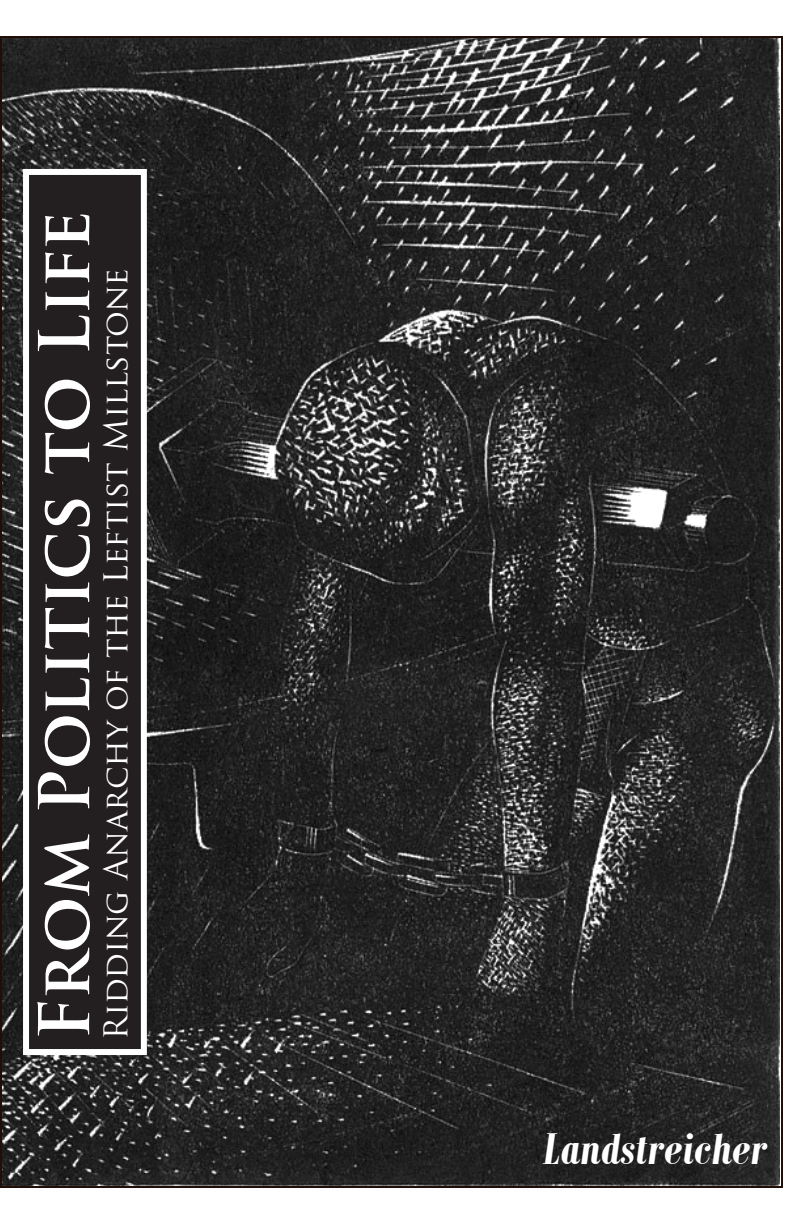
<style>
.page{position:relative;width:792px;height:1224px;background:#fff}
.page>*{position:absolute;margin:0;border:0;box-sizing:border-box;transform-origin:0 0}
.t1{font:700 68px "Trajan Pro";color:#fff}
.t2{font:italic 700 48px "Bodoni MT Condensed";color:#fff}
.t3{font:32px "Trajan Pro";color:#fff}
</style>
<div class="page">
<img style="left:3px;top:39px;width:777px;height:1146px">
<div style="left:26px;top:172px;width:118px;height:880px;background:#231f20"></div>
<div style="left:23px;top:169px;width:124px;height:886px;border:6px solid #fff"></div>
<p class="t1" style="left:22px;top:1040px;width:831px;rotate:-90deg">From Politics to Life</p>
<p class="t3" style="left:96px;top:1040px;width:774px;rotate:-90deg">Ridding Anarchy of the Leftist Millstone</p>
<p class="t2" style="left:544px;top:1120px;width:225px">Landstreicher</p>
</div>
